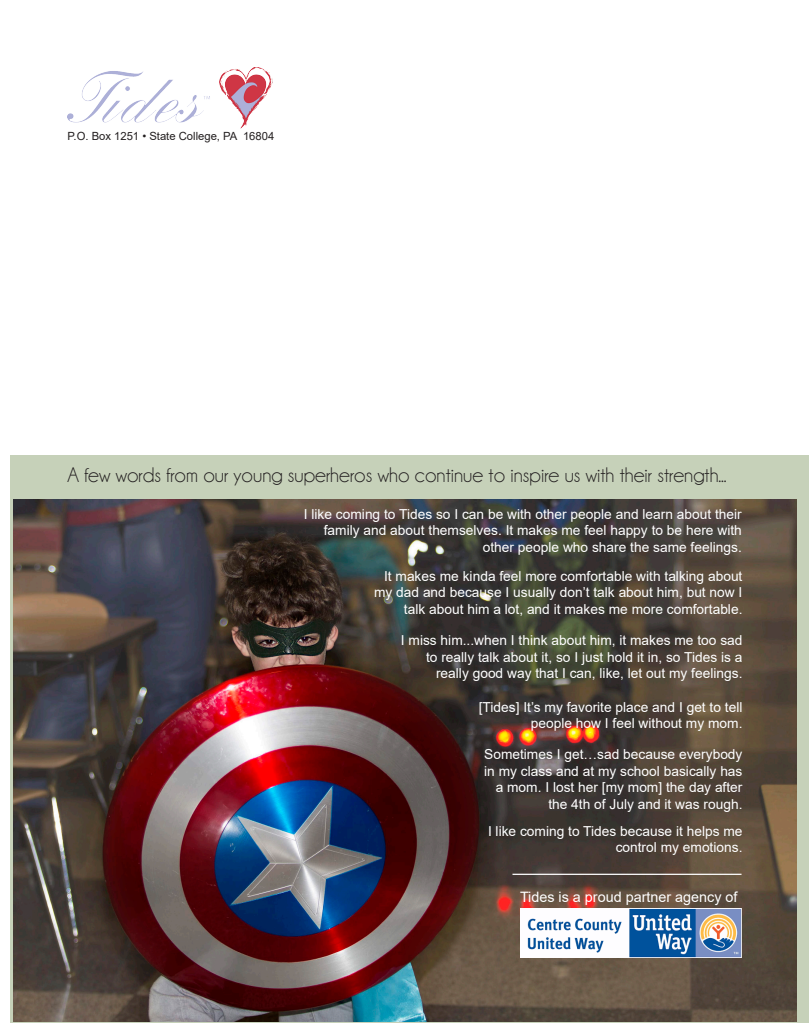
<style>
.page{position:relative;width:810px;height:1035px;background:#fff}
.page>*{position:absolute;margin:0;border:0;box-sizing:border-box;transform-origin:0 0}
.t1{font:21.25px "Champagne&Limousines";color:#231f20}
.t2{font:14.38px "Arial";color:#fff}
.t3{font:13.75px/16.5px "Arial";color:#fff;text-align:right}
.t4{font:11.25px "Arial";color:#231f20}
</style>
<div class="page">
<div style="left:10px;top:455px;width:799px;height:568px;background:#c6d1b9"></div>
<img style="left:13px;top:500px;width:783px;height:521px">
<img style="left:520px;top:909px;width:222px;height:48px">
<hr style="left:512px;top:874px;width:230px;height:1px;background:#fff">
<img style="left:68px;top:68px;width:205px;height:61px">
<p class="t4" style="left:68px;top:129px;width:208px">P.O. Box 1251 • State College, PA 16804</p>
<h1 class="t1" style="left:68px;top:464px;width:661px">A few words from our young superheros who continue to inspire us with their strength...</h1>
<p class="t3" style="left:304px;top:505px;width:439px">I like coming to Tides so I can be with other people and learn about their family and about themselves. It makes me feel happy to be here with other people who share the same feelings.</p>
<p class="t3" style="left:374px;top:567px;width:370px">It makes me kinda feel more comfortable with talking about my dad and because I usually don’t talk about him, but now I talk about him a lot, and it makes me more comfortable.</p>
<p class="t3" style="left:401px;top:632px;width:343px">I miss him...when I think about him, it makes me too sad to really talk about it, so I just hold it in, so Tides is a really good way that I can, like, let out my feelings.</p>
<p class="t3" style="left:479px;top:698px;width:265px">[Tides] It’s my favorite place and I get to tell people how I feel without my mom.</p>
<p class="t3" style="left:484px;top:746px;width:260px">Sometimes I get…sad because everybody in my class and at my school basically has a mom. I lost her [my mom] the day after the 4th of July and it was rough.</p>
<p class="t3" style="left:488px;top:823px;width:256px">I like coming to Tides because it helps me control my emotions.</p>
<p class="t2" style="left:520px;top:887px;width:219px">Tides is a proud partner agency of</p>
</div>
